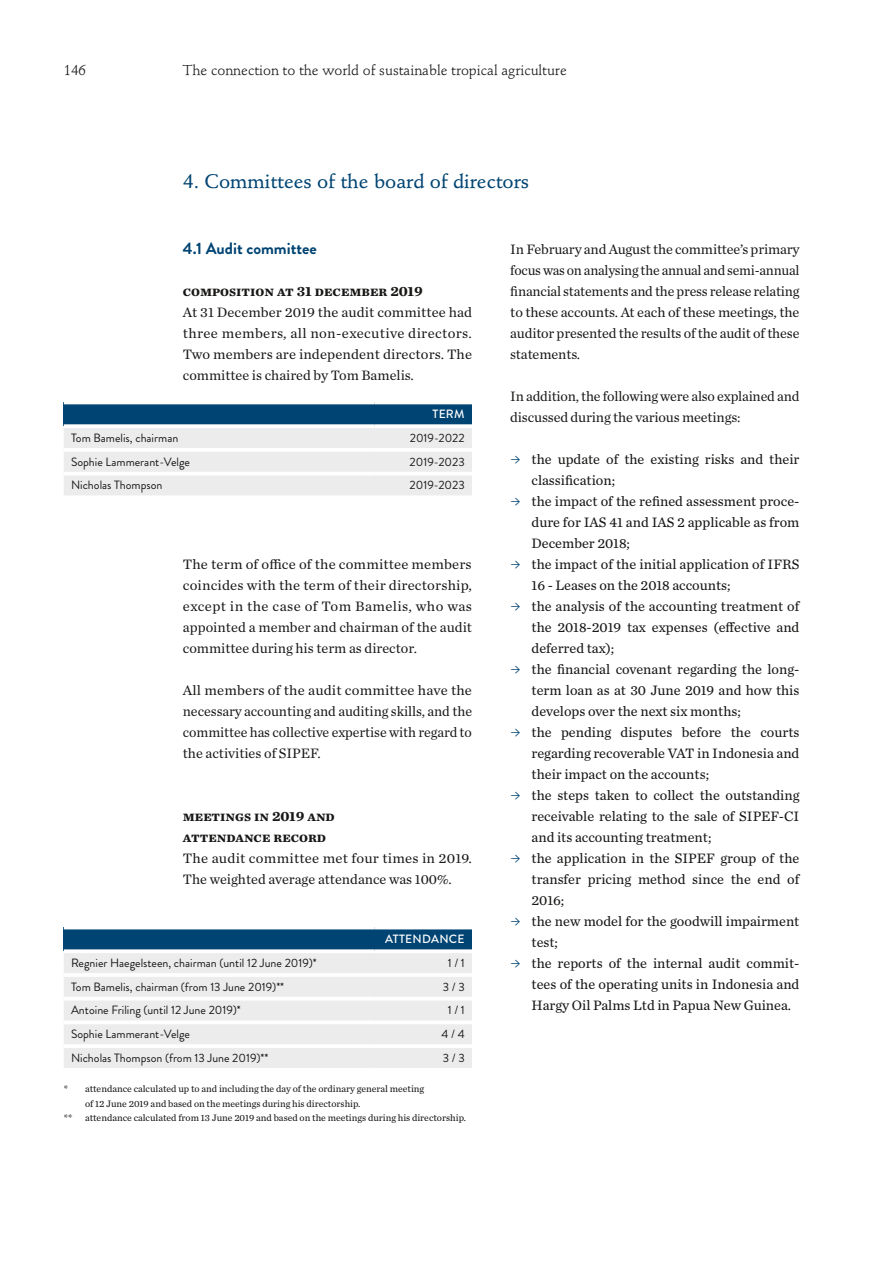
<style>
.page{position:relative;width:893px;height:1263px;background:#fff}
.page>*{position:absolute;margin:0;border:0;box-sizing:border-box;transform-origin:0 0}
.t1{font:500 19.5px "Stempel Schneidler Std";color:#004473}
.t2{font:700 16.5px "Brandon Grotesque";color:#004473}
.t3{font:14.25px/21px "Chronicle Text G1";color:#181716;text-align:justify}
.t4{font:14.25px/21px "Chronicle Text G2";color:#181716;text-align:justify}
.t5{font:700 14.25px/21px "Chronicle Text G2";color:#181716}
.t6{font:14.25px "Stempel Schneidler Std";color:#181716}
.t7{font:12px "Brandon Grotesque";color:#181716}
.t8{font:500 12px "Brandon Grotesque";letter-spacing:.02em;color:#fff}
.t9{font:9.75px "Chronicle Text G2";color:#181716}
.s1{color:#004473}
</style>
<div class="page">
<div style="left:64px;top:927px;width:408px;height:24px;background:#004473"></div>
<div style="left:64px;top:953px;width:408px;height:115px;background:#ececec"></div>
<hr style="left:64px;top:926px;width:310px;height:3px;background:#fff">
<hr style="left:374px;top:926px;width:98px;height:3px;background:#fff">
<svg style="left:64px;top:949px;width:310px;height:2px"></svg>
<svg style="left:374px;top:949px;width:98px;height:2px"></svg>
<hr style="left:64px;top:973px;width:310px;height:4px;background:#fff">
<hr style="left:374px;top:973px;width:98px;height:4px;background:#fff">
<hr style="left:64px;top:997px;width:310px;height:3px;background:#fff">
<hr style="left:374px;top:997px;width:98px;height:3px;background:#fff">
<hr style="left:64px;top:1020px;width:310px;height:4px;background:#fff">
<hr style="left:374px;top:1020px;width:98px;height:4px;background:#fff">
<hr style="left:64px;top:1044px;width:310px;height:4px;background:#fff">
<hr style="left:374px;top:1044px;width:98px;height:4px;background:#fff">
<div style="left:64px;top:402px;width:408px;height:24px;background:#004473"></div>
<div style="left:64px;top:428px;width:408px;height:67px;background:#ececec"></div>
<hr style="left:64px;top:401px;width:310px;height:3px;background:#fff">
<hr style="left:374px;top:401px;width:98px;height:3px;background:#fff">
<svg style="left:64px;top:424px;width:310px;height:2px"></svg>
<svg style="left:374px;top:424px;width:98px;height:2px"></svg>
<hr style="left:64px;top:448px;width:310px;height:4px;background:#fff">
<hr style="left:374px;top:448px;width:98px;height:4px;background:#fff">
<hr style="left:64px;top:472px;width:310px;height:3px;background:#fff">
<hr style="left:374px;top:472px;width:98px;height:3px;background:#fff">
<p class="t6" style="left:64px;top:61px;width:24px">146</p>
<p class="t6" style="left:183px;top:61px;width:385px">The connection to the world of sustainable tropical agriculture</p>
<h1 class="t1" style="left:183px;top:169px;width:348px">4. Committees of the board of directors</h1>
<p class="t2" style="left:183px;top:236px;width:136px">4.1 Audit committee</p>
<p class="t5" style="left:183px;top:279px;width:241px">Composition at 31 December 2019</p>
<p class="t3" style="left:183px;top:301px;width:291px">At 31 December 2019 the audit committee had three members, all non-executive directors.<br>Two members are independent directors. The committee is chaired by Tom Bamelis.</p>
<p class="t8" style="left:433px;top:406px;width:34px">TERM</p>
<p class="t7" style="left:71px;top:429px;width:109px">Tom Bamelis, chairman</p>
<p class="t7" style="left:410px;top:429px;width:56px">2019-2022</p>
<p class="t7" style="left:71px;top:453px;width:121px">Sophie Lammerant-Velge</p>
<p class="t7" style="left:410px;top:453px;width:57px">2019-2023</p>
<p class="t7" style="left:71px;top:477px;width:93px">Nicholas Thompson</p>
<p class="t7" style="left:410px;top:477px;width:57px">2019-2023</p>
<p class="t3" style="left:183px;top:553px;width:291px">The term of office of the committee members coincides with the term of their directorship, except in the case of Tom Bamelis, who was appointed a member and chairman of the audit committee during his term as director.</p>
<p class="t3" style="left:183px;top:679px;width:291px">All members of the audit committee have the necessary accounting and auditing skills, and the committee has collective expertise with regard to the activities of SIPEF.</p>
<p class="t5" style="left:183px;top:804px;width:153px">Meetings in 2019 and attendance record</p>
<p class="t3" style="left:183px;top:847px;width:291px">The audit committee met four times in 2019.<br>The weighted average attendance was 100%.</p>
<p class="t8" style="left:385px;top:931px;width:81px">ATTENDANCE</p>
<p class="t7" style="left:71px;top:954px;width:247px">Regnier Haegelsteen, chairman (until 12 June 2019)*</p>
<p class="t7" style="left:448px;top:954px;width:18px">1 / 1</p>
<p class="t7" style="left:71px;top:978px;width:215px">Tom Bamelis, chairman (from 13 June 2019)**</p>
<p class="t7" style="left:443px;top:978px;width:23px">3 / 3</p>
<p class="t7" style="left:71px;top:1002px;width:171px">Antoine Friling (until 12 June 2019)*</p>
<p class="t7" style="left:448px;top:1002px;width:18px">1 / 1</p>
<p class="t7" style="left:71px;top:1026px;width:121px">Sophie Lammerant-Velge</p>
<p class="t7" style="left:442px;top:1026px;width:25px">4 / 4</p>
<p class="t7" style="left:71px;top:1049px;width:199px">Nicholas Thompson (from 13 June 2019)**</p>
<p class="t7" style="left:443px;top:1049px;width:23px">3 / 3</p>
<p class="t9" style="left:64px;top:1081px;width:362px">* attendance calculated up to and including the day of the ordinary general meeting</p>
<p class="t9" style="left:85px;top:1096px;width:277px">of 12 June 2019 and based on the meetings during his directorship.</p>
<p class="t9" style="left:64px;top:1110px;width:10px">**</p>
<p class="t9" style="left:85px;top:1110px;width:382px">attendance calculated from 13 June 2019 and based on the meetings during his directorship.</p>
<p class="t3" style="left:510px;top:238px;width:291px">In February and August the committee’s primary focus was on analysing the annual and semi-annual financial statements and the press release relating to these accounts. At each of these meetings, the auditor presented the results of the audit of these statements.</p>
<p class="t3" style="left:510px;top:385px;width:291px">In addition, the following were also explained and discussed during the various meetings:</p>
<p class="t4" style="left:531px;top:448px;width:269px;text-indent:-21px"><span class="s1">•</span> the update of the existing risks and their classification;</p>
<p class="t4" style="left:531px;top:490px;width:269px;text-indent:-21px"><span class="s1">•</span> the impact of the refined assessment proce&shy;dure for IAS 41 and IAS 2 applicable as from December 2018;</p>
<p class="t4" style="left:531px;top:553px;width:269px;text-indent:-21px"><span class="s1">•</span> the impact of the initial application of IFRS<br>16 - Leases on the 2018 accounts;</p>
<p class="t4" style="left:531px;top:595px;width:270px;text-indent:-21px"><span class="s1">•</span> the analysis of the accounting treatment of the 2018-2019 tax expenses (effective and deferred tax);</p>
<p class="t4" style="left:531px;top:658px;width:269px;text-indent:-21px"><span class="s1">•</span> the financial covenant regarding the long&shy;term loan as at 30 June 2019 and how this develops over the next six months;</p>
<p class="t4" style="left:531px;top:721px;width:269px;text-indent:-21px"><span class="s1">•</span> the pending disputes before the courts regarding recoverable VAT in Indonesia and their impact on the accounts;</p>
<p class="t4" style="left:531px;top:784px;width:269px;text-indent:-21px"><span class="s1">•</span> the steps taken to collect the outstanding receivable relating to the sale of SIPEF-CI and its accounting treatment;</p>
<p class="t4" style="left:531px;top:847px;width:270px;text-indent:-21px"><span class="s1">•</span> the application in the SIPEF group of the transfer pricing method since the end of 2016;</p>
<p class="t4" style="left:531px;top:910px;width:269px;text-indent:-21px"><span class="s1">•</span> the new model for the goodwill impairment test;</p>
<p class="t4" style="left:531px;top:952px;width:269px;text-indent:-21px"><span class="s1">•</span> the reports of the internal audit commit&shy;tees of the operating units in Indonesia and Hargy Oil Palms Ltd in Papua New Guinea.</p>
</div>
